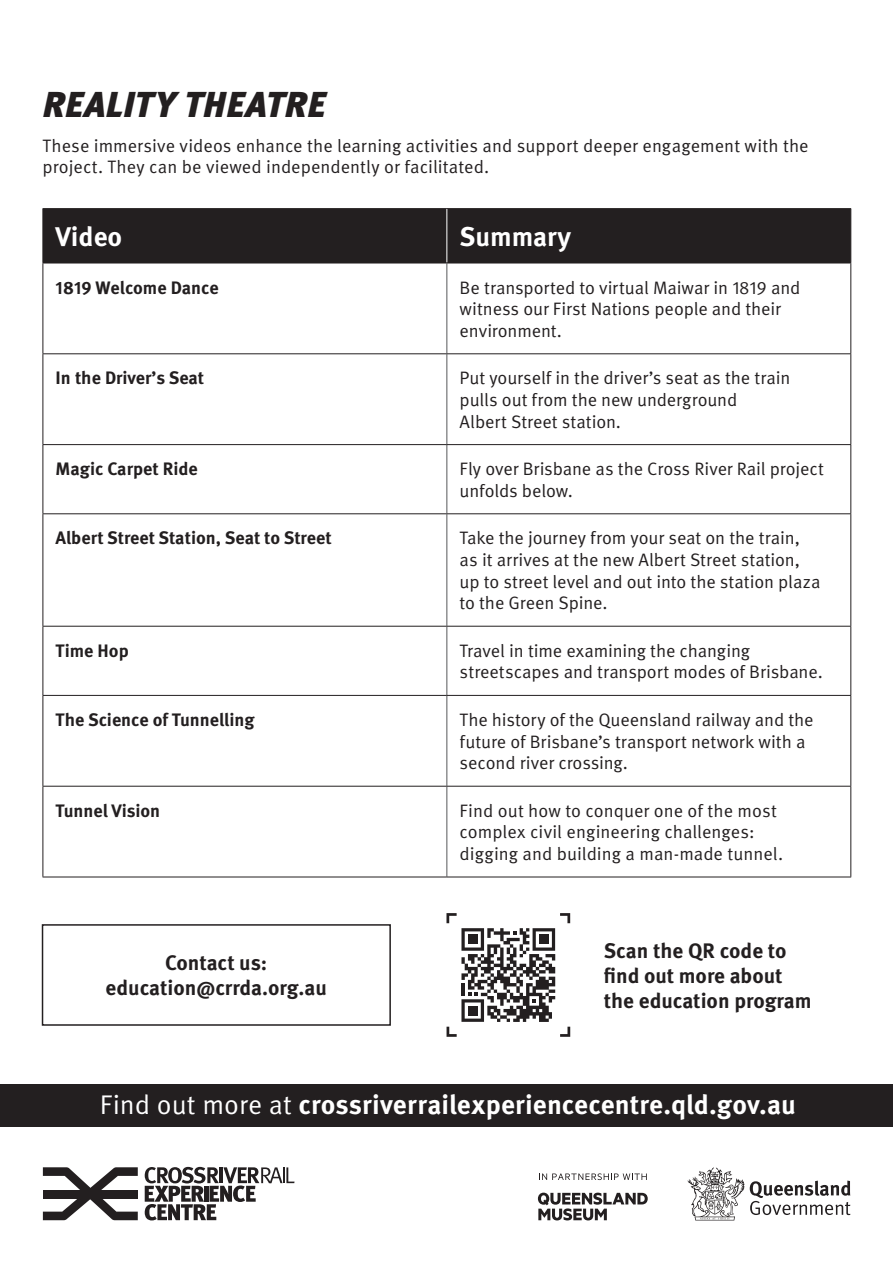
<style>
.page{position:relative;width:893px;height:1263px;background:#fff}
.page>*{position:absolute;margin:0;border:0;box-sizing:border-box;transform-origin:0 0}
.t1{font:italic 900 36px "Meta Pro";letter-spacing:.01em;color:#231f20}
.t2{font:700 27px "Meta Pro";color:#fff}
.t3{font:700 21px/25.2px "Meta Pro";color:#231f20}
.t4{font:18px/21.6px "Meta Pro Norm";letter-spacing:-.005em;color:#231f20}
.t5{font:700 18px "Meta Pro";color:#231f20}
.s1{font-family:"Meta Pro Norm";font-weight:400}
</style>
<div class="page">
<div style="left:44px;top:209px;width:806px;height:54px;background:#231f20"></div>
<hr style="left:446px;top:263px;width:1px;height:90px;background:#57585a">
<hr style="left:446px;top:354px;width:1px;height:90px;background:#57585a">
<hr style="left:446px;top:445px;width:1px;height:68px;background:#57585a">
<hr style="left:446px;top:514px;width:1px;height:112px;background:#57585a">
<hr style="left:446px;top:627px;width:1px;height:68px;background:#57585a">
<hr style="left:446px;top:696px;width:1px;height:90px;background:#57585a">
<hr style="left:446px;top:786px;width:1px;height:91px;background:#57585a">
<hr style="left:43px;top:208px;width:404px;height:1px;background:#231f20">
<hr style="left:43px;top:209px;width:1px;height:54px;background:#231f20">
<hr style="left:447px;top:208px;width:404px;height:1px;background:#231f20">
<hr style="left:850px;top:209px;width:1px;height:54px;background:#231f20">
<hr style="left:446px;top:209px;width:1px;height:54px;background:#fff">
<hr style="left:43px;top:263px;width:404px;height:1px;background:#231f20">
<hr style="left:43px;top:263px;width:1px;height:90px;background:#231f20">
<hr style="left:447px;top:263px;width:404px;height:1px;background:#231f20">
<hr style="left:850px;top:263px;width:1px;height:90px;background:#231f20">
<hr style="left:43px;top:353px;width:404px;height:1px;background:#231f20">
<hr style="left:43px;top:354px;width:1px;height:90px;background:#231f20">
<hr style="left:447px;top:353px;width:404px;height:1px;background:#231f20">
<hr style="left:850px;top:354px;width:1px;height:90px;background:#231f20">
<hr style="left:43px;top:444px;width:404px;height:1px;background:#231f20">
<hr style="left:43px;top:445px;width:1px;height:68px;background:#231f20">
<hr style="left:447px;top:444px;width:404px;height:1px;background:#231f20">
<hr style="left:850px;top:445px;width:1px;height:68px;background:#231f20">
<hr style="left:43px;top:513px;width:404px;height:1px;background:#231f20">
<hr style="left:43px;top:514px;width:1px;height:112px;background:#231f20">
<hr style="left:447px;top:513px;width:404px;height:1px;background:#231f20">
<hr style="left:850px;top:514px;width:1px;height:112px;background:#231f20">
<hr style="left:43px;top:626px;width:404px;height:1px;background:#231f20">
<hr style="left:43px;top:627px;width:1px;height:68px;background:#231f20">
<hr style="left:447px;top:626px;width:404px;height:1px;background:#231f20">
<hr style="left:850px;top:627px;width:1px;height:68px;background:#231f20">
<hr style="left:43px;top:695px;width:404px;height:1px;background:#231f20">
<hr style="left:43px;top:696px;width:1px;height:90px;background:#231f20">
<hr style="left:447px;top:695px;width:404px;height:1px;background:#231f20">
<hr style="left:850px;top:696px;width:1px;height:90px;background:#231f20">
<hr style="left:43px;top:786px;width:404px;height:1px;background:#231f20">
<hr style="left:43px;top:786px;width:1px;height:91px;background:#231f20">
<hr style="left:447px;top:786px;width:404px;height:1px;background:#231f20">
<hr style="left:850px;top:786px;width:1px;height:91px;background:#231f20">
<hr style="left:43px;top:877px;width:404px;height:1px;background:#231f20">
<hr style="left:447px;top:877px;width:404px;height:1px;background:#231f20">
<div style="left:42px;top:924px;width:349px;height:102px;border:2px solid #231f20"></div>
<div style="left:0;top:1084px;width:893px;height:43px;background:#231f20"></div>
<svg style="left:538px;top:1192px;width:110px;height:28px"></svg>
<svg style="left:539px;top:1173px;width:108px;height:7px"></svg>
<svg style="left:688px;top:1167px;width:162px;height:53px"></svg>
<svg style="left:43px;top:1167px;width:95px;height:53px"></svg>
<svg style="left:145px;top:1167px;width:150px;height:53px"></svg>
<svg style="left:446px;top:913px;width:124px;height:124px"></svg>
<div style="left:468px;top:935px;width:10px;height:9px;background:#231f20"></div>
<div style="left:539px;top:935px;width:10px;height:9px;background:#231f20"></div>
<div style="left:468px;top:1006px;width:10px;height:9px;background:#231f20"></div>
<p class="t1" style="left:43px;top:77px;width:284px">REALITY THEATRE</p>
<p class="t4" style="left:43px;top:134px;width:768px">These immersive videos enhance the learning activities and support deeper engagement with the project. They can be viewed independently or facilitated.</p>
<p class="t2" style="left:56px;top:215px;width:68px">Video</p>
<p class="t2" style="left:460px;top:215px;width:113px">Summary</p>
<p class="t5" style="left:56px;top:273px;width:164px">1819 Welcome Dance</p>
<p class="t4" style="left:460px;top:275px;width:342px">Be transported to virtual Maiwar in 1819 and witness our First Nations people and their environment.</p>
<p class="t5" style="left:56px;top:364px;width:150px">In the Driver’s Seat</p>
<p class="t4" style="left:460px;top:366px;width:332px">Put yourself in the driver’s seat as the train pulls out from the new underground<br>Albert Street station.</p>
<p class="t5" style="left:56px;top:455px;width:144px">Magic Carpet Ride</p>
<p class="t4" style="left:460px;top:457px;width:366px">Fly over Brisbane as the Cross River Rail project unfolds below.</p>
<p class="t5" style="left:56px;top:524px;width:277px">Albert Street Station, Seat to Street</p>
<p class="t4" style="left:460px;top:526px;width:362px">Take the journey from your seat on the train, as it arrives at the new Albert Street station, up to street level and out into the station plaza to the Green Spine.</p>
<p class="t5" style="left:56px;top:636px;width:75px">Time Hop</p>
<p class="t4" style="left:460px;top:639px;width:365px">Travel in time examining the changing streetscapes and transport modes of Brisbane.</p>
<p class="t5" style="left:56px;top:706px;width:200px">The Science of Tunnelling</p>
<p class="t4" style="left:460px;top:708px;width:355px">The history of the Queensland railway and the future of Brisbane’s transport network with a second river crossing.</p>
<p class="t5" style="left:56px;top:796px;width:106px">Tunnel Vision</p>
<p class="t4" style="left:460px;top:798px;width:325px">Find out how to conquer one of the most complex civil engineering challenges: digging and building a man-made tunnel.</p>
<p class="t3" style="left:106px;top:948px;width:223px;text-align:center">Contact us: education@crrda.org.au</p>
<p class="t3" style="left:604px;top:936px;width:209px">Scan the QR code to find out more about the education program</p>
<p class="t2" style="left:100px;top:1083px;width:698px"><span class="s1">Find out more at</span> crossriverrailexperiencecentre.qld.gov.au</p>
</div>
